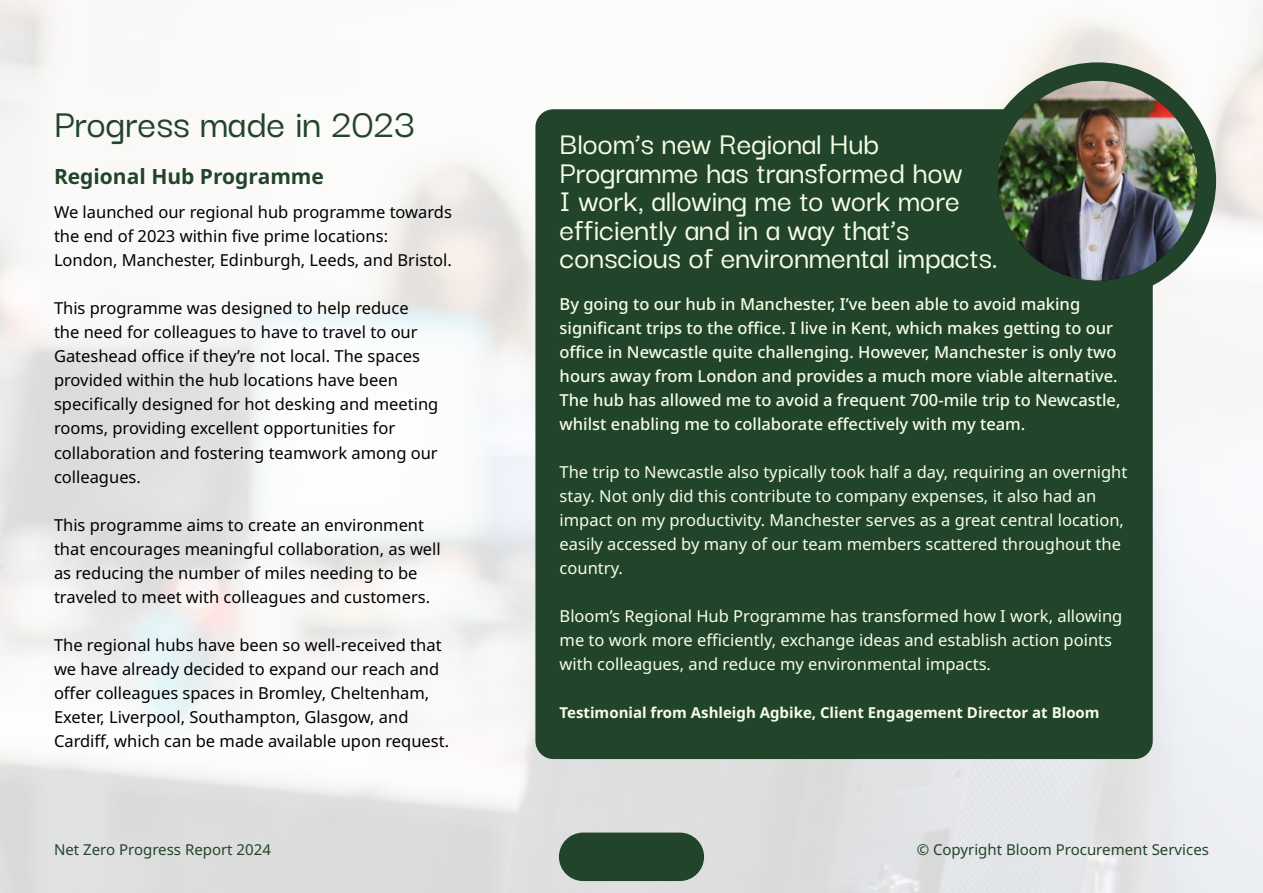
<style>
.page{position:relative;width:1263px;height:893px;background:#fff}
.page>*{position:absolute;margin:0;border:0;box-sizing:border-box;transform-origin:0 0}
.t1{font:500 42px "Darker Grotesque";color:#22442b}
.t2{font:500 33px/28.5px "Darker Grotesque";color:#f7ffe3}
.t3{font:700 21px "Noto Sans";color:#22442b}
.t4{font:16.5px/24px "Noto Sans";color:#000}
.t5{font:16.5px/24px "Noto Sans";color:#f7ffe3}
.t6{font:500 16.5px/24px "Noto Sans";color:#f7ffe3}
.t7{font:700 15px "Noto Sans";color:#f7ffe3}
.t8{font:15px "Noto Sans";color:#22442b}
</style>
<div class="page">
<img style="left:0;top:0;width:1263px;height:893px">
<div style="left:535px;top:109px;width:618px;height:650px;background:#22442b;border-radius:18px"></div>
<div style="left:979px;top:62px;width:237px;height:237px;background:#22442b;border-radius:50%"></div>
<img style="left:998px;top:81px;width:200px;height:200px;border-radius:100px">
<div style="left:559px;top:833px;width:145px;height:48px;background:#22442b;border-radius:24px"></div>
<h1 class="t1" style="left:54px;top:99px;width:362px">Progress made in 2023</h1>
<p class="t3" style="left:54px;top:164px;width:271px">Regional Hub Programme</p>
<p class="t4" style="left:54px;top:201px;width:399px">We launched our regional hub programme towards the end of 2023 within five prime locations:<br>London, Manchester, Edinburgh, Leeds, and Bristol.</p>
<p class="t4" style="left:54px;top:297px;width:386px">This programme was designed to help reduce<br>the need for colleagues to have to travel to our Gateshead office if they’re not local. The spaces provided within the hub locations have been specifically designed for hot desking and meeting rooms, providing excellent opportunities for collaboration and fostering teamwork among our colleagues.</p>
<p class="t4" style="left:54px;top:513px;width:388px">This programme aims to create an environment that encourages meaningful collaboration, as well as reducing the number of miles needing to be traveled to meet with colleagues and customers.</p>
<p class="t4" style="left:54px;top:633px;width:397px">The regional hubs have been so well-received that we have already decided to expand our reach and offer colleagues spaces in Bromley, Cheltenham, Exeter, Liverpool, Southampton, Glasgow, and Cardiff, which can be made available upon request.</p>
<h2 class="t2" style="left:560px;top:129px;width:440px">Bloom’s new Regional Hub<br>Programme has transformed how<br>I work, allowing me to work more efficiently and in a way that’s conscious of environmental impacts.</h2>
<p class="t6" style="left:560px;top:292px;width:562px">By going to our hub in Manchester, I’ve been able to avoid making significant trips to the office. I live in Kent, which makes getting to our office in Newcastle quite challenging. However, Manchester is only two hours away from London and provides a much more viable alternative.<br>The hub has allowed me to avoid a frequent 700-mile trip to Newcastle, whilst enabling me to collaborate effectively with my team.</p>
<p class="t5" style="left:560px;top:460px;width:569px">The trip to Newcastle also typically took half a day, requiring an overnight stay. Not only did this contribute to company expenses, it also had an impact on my productivity. Manchester serves as a great central location, easily accessed by many of our team members scattered throughout the country.</p>
<p class="t5" style="left:560px;top:604px;width:564px">Bloom’s Regional Hub Programme has transformed how I work, allowing me to work more efficiently, exchange ideas and establish action points with colleagues, and reduce my environmental impacts.</p>
<p class="t7" style="left:560px;top:704px;width:541px">Testimonial from Ashleigh Agbike, Client Engagement Director at Bloom</p>
<p class="t8" style="left:54px;top:841px;width:218px">Net Zero Progress Report 2024</p>
<p class="t8" style="left:917px;top:841px;width:294px">© Copyright Bloom Procurement Services</p>
</div>
